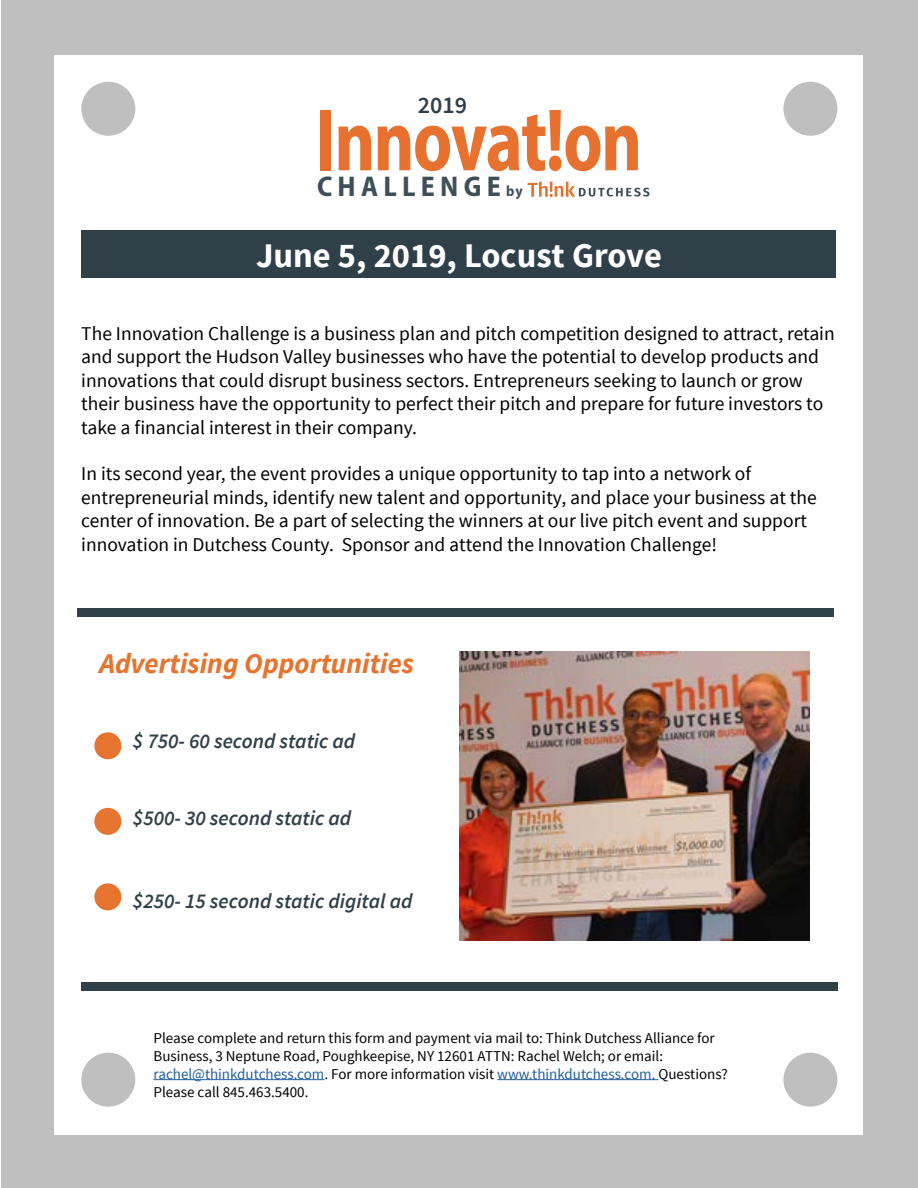
<style>
.page{position:relative;width:918px;height:1188px;background:#fff}
.page>*{position:absolute;margin:0;border:0;box-sizing:border-box;transform-origin:0 0}
.t1{font:700 semi-condensed 89.4px "Myriad Pro";letter-spacing:-.02em;color:#e7722f;scale:.83 1}
.t2{font:700 34.5px "Source Sans Pro";color:#fff}
.t3{font:700 semi-condensed 28.65px "Myriad Pro";letter-spacing:.185em;color:#3d5059}
.t4{font:italic 700 28.5px "Source Sans Pro";color:#e6742e}
.t5{font:600 24px "Source Sans Pro";color:#304049}
.t6{font:italic 600 21px "Source Sans Pro";color:#304049}
.t7{font:19.5px/23.4px "Source Sans Pro";color:#000}
.t8{font:15px/18px "Source Sans Pro";color:#000}
.s1{font-size:15px}
.s2{color:#215e9e}
</style>
<div class="page">
<div style="left:2px;top:0;width:916px;height:1188px;background:#c0bfbf"></div>
<div style="left:55px;top:55px;width:808px;height:1080px;background:#fff"></div>
<div style="left:81px;top:82px;width:54px;height:54px;background:#c0bfbf;border-radius:50%"></div>
<div style="left:81px;top:1053px;width:54px;height:54px;background:#c0bfbf;border-radius:50%"></div>
<div style="left:94px;top:808px;width:27px;height:27px;background:#e6742e;border-radius:50%"></div>
<div style="left:94px;top:732px;width:27px;height:27px;background:#e6742e;border-radius:50%"></div>
<svg style="left:528px;top:182px;width:122px;height:15px"></svg>
<div style="left:78px;top:608px;width:756px;height:8px;background:#304049"></div>
<div style="left:94px;top:883px;width:27px;height:27px;background:#e6742e;border-radius:50%"></div>
<div style="left:81px;top:982px;width:756px;height:8px;background:#304049"></div>
<div style="left:82px;top:230px;width:754px;height:48px;background:#304049"></div>
<img style="left:460px;top:651px;width:350px;height:290px">
<hr style="left:154px;top:1079px;width:170px;height:1px;background:#215e9e">
<hr style="left:497px;top:1079px;width:161px;height:1px;background:#215e9e">
<div style="left:783px;top:82px;width:54px;height:54px;background:#c0bfbf;border-radius:50%"></div>
<div style="left:783px;top:1053px;width:54px;height:54px;background:#c0bfbf;border-radius:50%"></div>
<p class="t5" style="left:418px;top:90px;width:51px">2019</p>
<h1 class="t1" style="left:316px;top:83px;width:395px">Innovat!on</h1>
<h3 class="t3" style="left:317px;top:168px;width:207px">CHALLENGE <span class="s1">by</span></h3>
<h2 class="t2" style="left:256px;top:233px;width:407px">June 5, 2019, Locust Grove</h2>
<p class="t7" style="left:81px;top:322px;width:755px">The Innovation Challenge is a business plan and pitch competition designed to attract, retain and support the Hudson Valley businesses who have the potential to develop products and innovations that could disrupt business sectors. Entrepreneurs seeking to launch or grow their business have the opportunity to perfect their pitch and prepare for future investors to take a financial interest in their company.</p>
<p class="t7" style="left:81px;top:463px;width:737px">In its second year, the event provides a unique opportunity to tap into a network of entrepreneurial minds, identify new talent and opportunity, and place your business at the center of innovation. Be a part of selecting the winners at our live pitch event and support innovation in Dutchess County. Sponsor and attend the Innovation Challenge!</p>
<h3 class="t4" style="left:99px;top:645px;width:316px">Advertising Opportunities</h3>
<p class="t6" style="left:133px;top:728px;width:224px">$ 750- 60 second static ad</p>
<p class="t6" style="left:133px;top:804px;width:220px">$500- 30 second static ad</p>
<p class="t6" style="left:133px;top:888px;width:281px">$250- 15 second static digital ad</p>
<p class="t8" style="left:154px;top:1029px;width:576px">Please complete and return this form and payment via mail to: Think Dutchess Alliance for Business, 3 Neptune Road, Poughkeepise, NY 12601 ATTN: Rachel Welch; or email: <span class="s2">rachel@thinkdutchess.com</span>. For more information visit <span class="s2">www.thinkdutchess.com.</span> Questions?<br>Please call 845.463.5400.</p>
</div>
